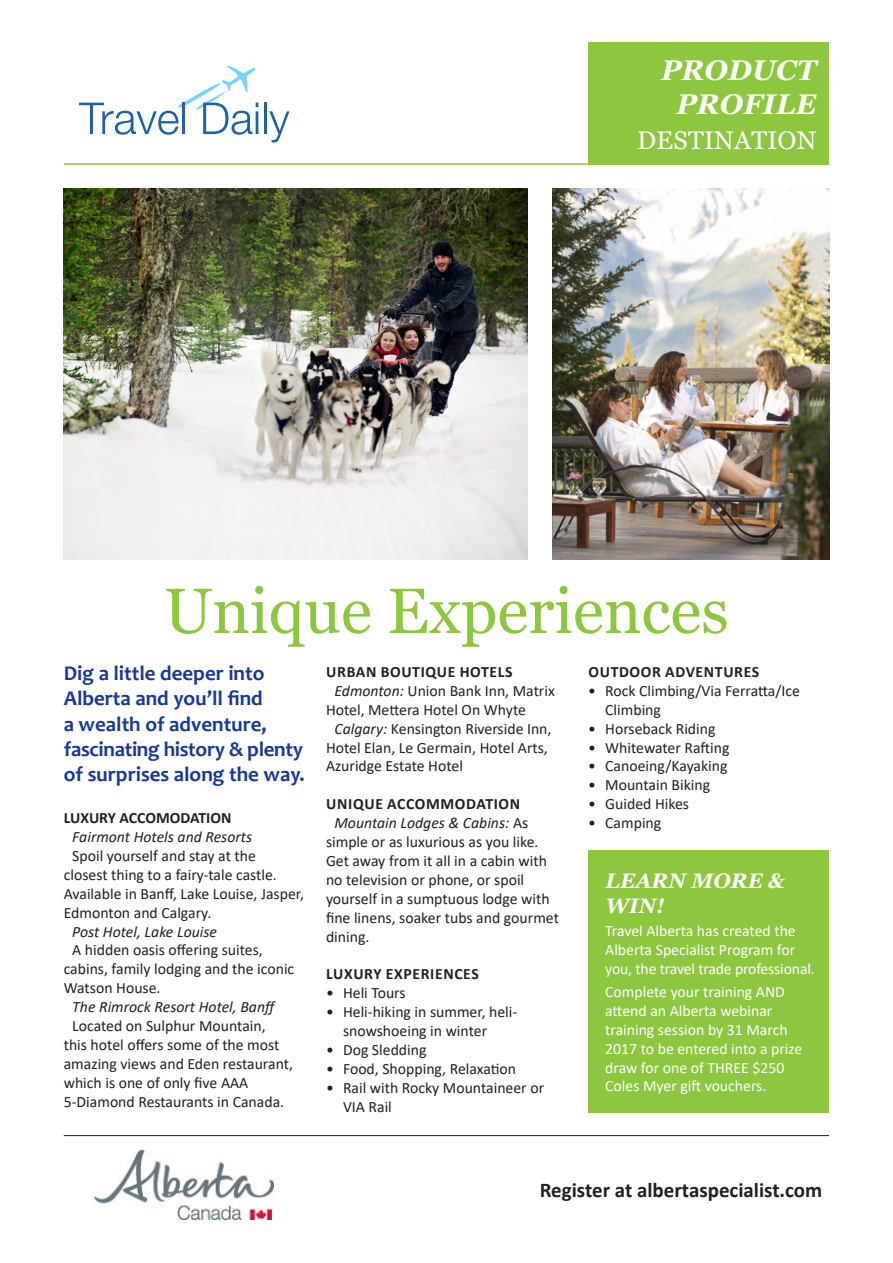
<style>
.page{position:relative;width:893px;height:1263px;background:#fff}
.page>*{position:absolute;margin:0;border:0;box-sizing:border-box;transform-origin:0 0}
.t1{font:63.75px "Georgia";color:#8dc63f}
.t2{font:italic 700 28.5px/34.2px "Georgia";letter-spacing:.01em;color:#fff;text-align:center}
.t3{font:25.5px "Georgia";letter-spacing:.01em;color:#fff}
.TD_blue_heading{font:700 21px/25.2px "Candara";color:#173896}
.t4{font:700 21px "Calibri";color:#231f20}
.TD_subsequent_paragr{font:italic 700 21px/25.2px "Georgia";letter-spacing:.01em;color:#fff}
.TD_subsequent_paragr-2{font:15.75px/18.9px "Calibri";color:#231f20}
.TD_subsequent_paragr-3{font:15.75px/18.9px "Calibri";color:#fff}
.TD_subsequent_paragr-4{font:700 15.75px "Calibri";letter-spacing:.04em;color:#231f20}
.TD_subsequent_paragr-5{font:italic 15.75px "Calibri";color:#231f20}
.TD_subsequent_paragr-6{font:700 15.75px "Calibri";color:#231f20}
.s1{font-style:italic}
</style>
<div class="page">
<hr style="left:64px;top:1135px;width:765px;height:1px;background:#231f20">
<img style="left:64px;top:188px;width:463px;height:371px">
<svg style="left:79px;top:66px;width:179px;height:69px"></svg>
<hr style="left:264px;top:103px;width:3px;height:31px;background:#235fa7">
<svg style="left:269px;top:111px;width:20px;height:31px"></svg>
<img style="left:553px;top:188px;width:276px;height:371px">
<div style="left:588px;top:43px;width:241px;height:122px;background:#8dc63f"></div>
<hr style="left:64px;top:163px;width:765px;height:2px;background:#8dc63f">
<img style="left:95px;top:1151px;width:179px;height:69px">
<div style="left:588px;top:850px;width:241px;height:263px;background:#8dc63f"></div>
<p class="t2" style="left:661px;top:53px;width:157px">PRODUCT<br>PROFILE</p>
<p class="t3" style="left:637px;top:125px;width:181px">DESTINATION</p>
<p class="t1" style="left:164px;top:572px;width:566px">Unique Experiences</p>
<p class="TD_subsequent_paragr-4" style="left:588px;top:660px;width:172px">OUTDOOR ADVENTURES</p>
<p class="TD_subsequent_paragr-2" style="left:605px;top:681px;width:196px;text-indent:-17px">• Rock Climbing/Via Ferratta/Ice<br>Climbing</p>
<p class="TD_subsequent_paragr-2" style="left:588px;top:718px;width:129px">• Horseback Riding</p>
<p class="TD_subsequent_paragr-2" style="left:588px;top:737px;width:143px">• Whitewater Rafting</p>
<p class="TD_subsequent_paragr-2" style="left:588px;top:756px;width:141px">• Canoeing/Kayaking</p>
<p class="TD_subsequent_paragr-2" style="left:588px;top:775px;width:123px">• Mountain Biking</p>
<p class="TD_subsequent_paragr-2" style="left:588px;top:794px;width:102px">• Guided Hikes</p>
<p class="TD_subsequent_paragr-2" style="left:588px;top:813px;width:75px">• Camping</p>
<p class="TD_blue_heading" style="left:64px;top:661px;width:242px">Dig a little deeper into<br>Alberta and you’ll find<br>a wealth of adventure, fascinating history &amp; plenty of surprises along the way.</p>
<p class="TD_subsequent_paragr-6" style="left:64px;top:807px;width:169px">LUXURY ACCOMODATION</p>
<p class="TD_subsequent_paragr-5" style="left:72px;top:826px;width:181px">Fairmont Hotels and Resorts</p>
<p class="TD_subsequent_paragr-2" style="left:64px;top:846px;width:242px;text-indent:9px">Spoil yourself and stay at the<br>closest thing to a fairy-tale castle.<br>Available in Banff, Lake Louise, Jasper,<br>Edmonton and Calgary.</p>
<p class="TD_subsequent_paragr-5" style="left:72px;top:920px;width:146px">Post Hotel, Lake Louise</p>
<p class="TD_subsequent_paragr-2" style="left:64px;top:940px;width:232px;text-indent:9px">A hidden oasis offering suites, cabins, family lodging and the iconic<br>Watson House.</p>
<p class="TD_subsequent_paragr-5" style="left:72px;top:996px;width:207px">The Rimrock Resort Hotel, Banff</p>
<p class="TD_subsequent_paragr-2" style="left:64px;top:1016px;width:231px;text-indent:9px">Located on Sulphur Mountain,<br>this hotel offers some of the most amazing views and Eden restaurant, which is one of only five AAA<br>5-Diamond Restaurants in Canada.</p>
<p class="TD_subsequent_paragr-4" style="left:326px;top:660px;width:188px">URBAN BOUTIQUE HOTELS</p>
<p class="TD_subsequent_paragr-2" style="left:326px;top:681px;width:230px;text-indent:9px"><span class="s1">Edmonton:</span> Union Bank Inn, Matrix<br>Hotel, Mettera Hotel On Whyte</p>
<p class="TD_subsequent_paragr-2" style="left:326px;top:718px;width:227px;text-indent:9px"><span class="s1">Calgary:</span> Kensington Riverside Inn,<br>Hotel Elan, Le Germain, Hotel Arts,<br>Azuridge Estate Hotel</p>
<p class="TD_subsequent_paragr-4" style="left:326px;top:793px;width:195px">UNIQUE ACCOMMODATION</p>
<p class="TD_subsequent_paragr-2" style="left:326px;top:813px;width:234px;text-indent:9px"><span class="s1">Mountain Lodges &amp; Cabins:</span> As simple or as luxurious as you like.<br>Get away from it all in a cabin with no television or phone, or spoil yourself in a sumptuous lodge with fine linens, soaker tubs and gourmet dining.</p>
<p class="TD_subsequent_paragr-4" style="left:326px;top:963px;width:154px">LUXURY EXPERIENCES</p>
<p class="TD_subsequent_paragr-2" style="left:326px;top:983px;width:81px">• Heli Tours</p>
<p class="TD_subsequent_paragr-2" style="left:343px;top:1002px;width:176px;text-indent:-17px">• Heli-hiking in summer, heli&shy;snowshoeing in winter</p>
<p class="TD_subsequent_paragr-2" style="left:326px;top:1040px;width:102px">• Dog Sledding</p>
<p class="TD_subsequent_paragr-2" style="left:326px;top:1059px;width:192px">• Food, Shopping, Relaxation</p>
<p class="TD_subsequent_paragr-2" style="left:343px;top:1078px;width:203px;text-indent:-17px">• Rail with Rocky Mountaineer or<br>VIA Rail</p>
<p class="TD_subsequent_paragr" style="left:605px;top:868px;width:181px">LEARN MORE &amp;<br>WIN!</p>
<p class="TD_subsequent_paragr-3" style="left:605px;top:921px;width:211px">Travel Alberta has created the<br>Alberta Specialist Program for you, the travel trade professional.</p>
<p class="TD_subsequent_paragr-3" style="left:605px;top:982px;width:198px">Complete your training AND attend an Alberta webinar training session by 31 March<br>2017 to be entered into a prize draw for one of THREE $250<br>Coles Myer gift vouchers.</p>
<p class="t4" style="left:540px;top:1175px;width:284px">Register at albertaspecialist.com</p>
</div>
